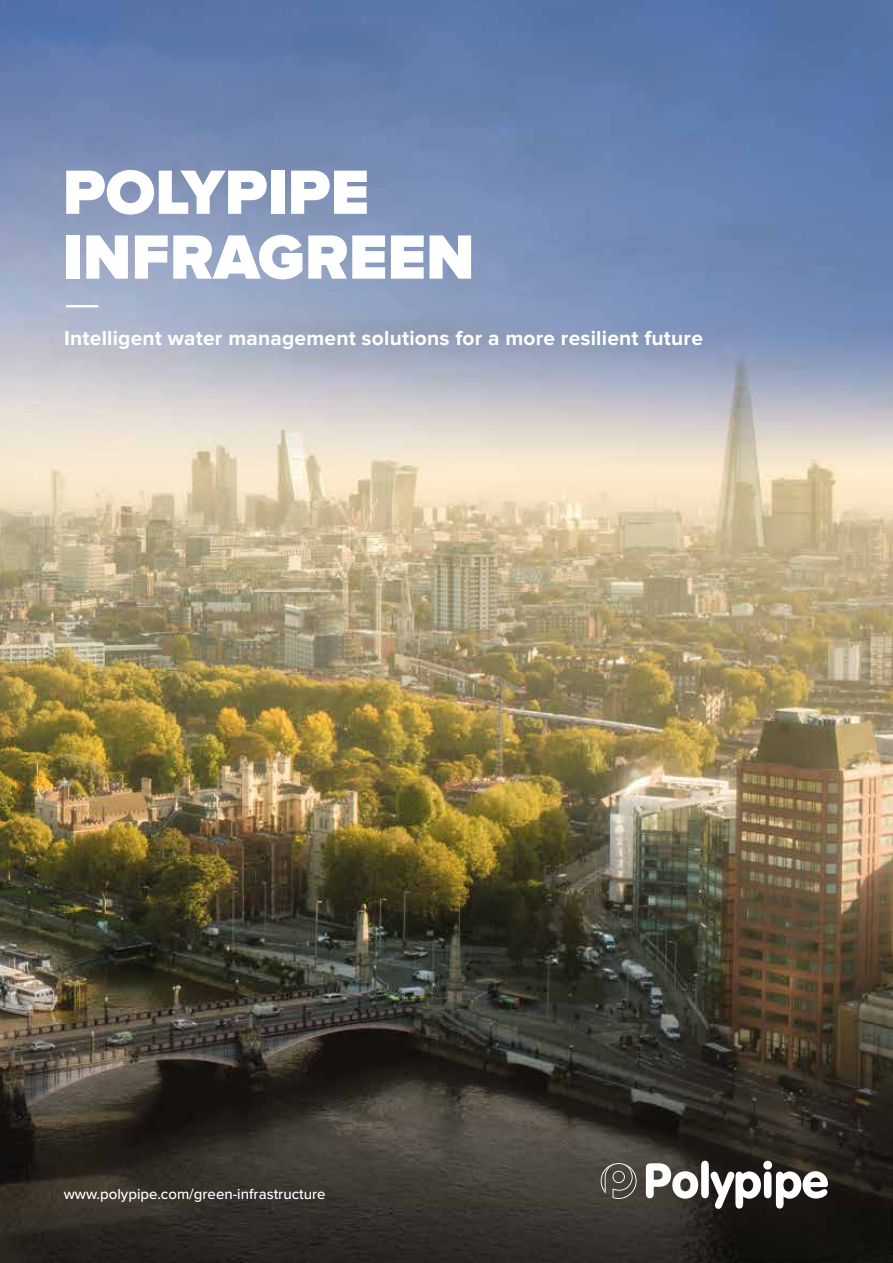
<style>
.page{position:relative;width:893px;height:1263px;background:#fff}
.page>*{position:absolute;margin:0;border:0;box-sizing:border-box;transform-origin:0 0}
.t1{font:900 64.8px/64.8px "Proxima Nova";color:#fff}
.t2{font:700 21px "Proxima Nova";letter-spacing:.01em;color:#fff}
.t3{font:500 15px "Proxima Nova";color:#fff}
</style>
<div class="page">
<img style="left:0;top:0;width:893px;height:1263px">
<hr style="left:66px;top:305px;width:32px;height:2px;background:#fff">
<svg style="left:601px;top:1161px;width:233px;height:53px"></svg>
<h1 class="t1" style="left:63px;top:163px;width:413px">POLYPIPE<br>INFRAGREEN</h1>
<p class="t2" style="left:64px;top:328px;width:640px">Intelligent water management solutions for a more resilient future</p>
<p class="t3" style="left:64px;top:1183px;width:263px">www.polypipe.com/green-infrastructure</p>
</div>
